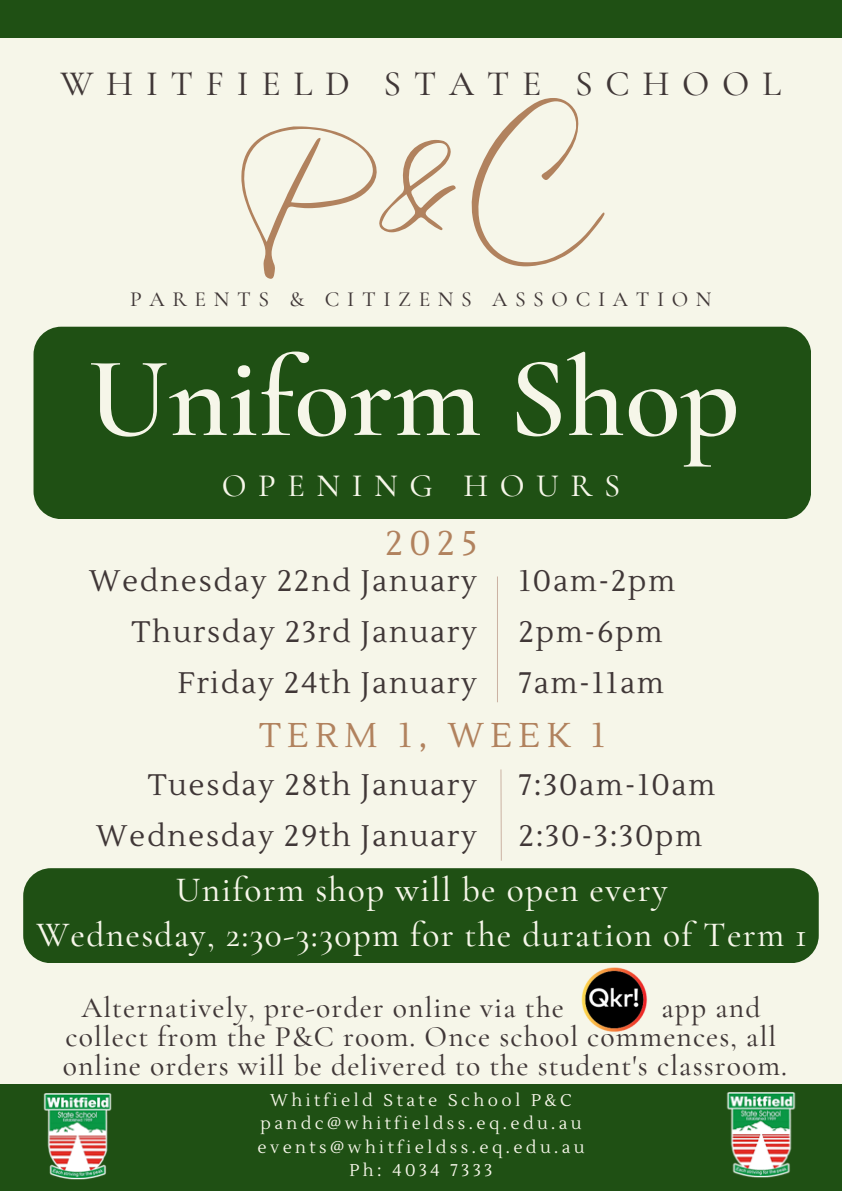
<style>
.page{position:relative;width:842px;height:1191px;background:#fff}
.page>*{position:absolute;margin:0;border:0;box-sizing:border-box;transform-origin:0 0}
.t1{font:146.1px "Eyesome Script";color:#b1825e}
.t2{font:600 114.9px "Cormorant Garamond";color:#f6f6e9}
.t3{font:500 35.7px "Cormorant Garamond";letter-spacing:.355em;color:#403737}
.t4{font:500 35.5px/45px "Cormorant Garamond";letter-spacing:.035em;color:#f6f6e9;text-align:center}
.t5{font:34.3px "Lustria";letter-spacing:.185em;color:#b1825e}
.t6{font:500 32.5px "Cormorant Garamond";letter-spacing:.355em;color:#f6f6e9}
.t7{font:29.6px/51px "Lustria";letter-spacing:.06em;color:#403737;text-align:right}
.t8{font:500 29.6px/29.2px "Cormorant Garamond";letter-spacing:.035em;color:#403737}
.t9{font:500 21.5px "Cormorant Garamond";letter-spacing:.355em;color:#403737}
.t10{font:17px "Lustria";letter-spacing:.205em;color:#f6f6e9}
</style>
<div class="page">
<div style="left:0;top:0;width:842px;height:1190px;background:#f6f6e9"></div>
<div style="left:0;top:0;width:842px;height:38px;background:#1f5014"></div>
<div style="left:0;top:1083px;width:842px;height:107px;background:#1f5014"></div>
<hr style="left:497px;top:576px;width:1px;height:126px;background:#cbb2a3">
<img style="left:726px;top:1092px;width:70px;height:86px">
<div style="left:34px;top:326px;width:777px;height:193px;background:#1f5014;border-radius:28px"></div>
<div style="left:23px;top:868px;width:796px;height:95px;background:#1f5014;border-radius:28px"></div>
<svg style="left:500px;top:769px;width:2px;height:92px"></svg>
<img style="left:43px;top:1093px;width:69px;height:87px">
<img style="left:582px;top:967px;width:65px;height:65px">
<p class="t3" style="left:61px;top:62px;width:722px">WHITFIELD STATE SCHOOL</p>
<h5 class="t1" style="left:234px;top:98px;width:368px">P&amp;C</h5>
<h6 class="t9" style="left:130px;top:286px;width:583px">PARENTS &amp; CITIZENS ASSOCIATION</h6>
<p class="t2" style="left:88px;top:329px;width:653px">Uniform Shop</p>
<p class="t6" style="left:222px;top:466px;width:400px">OPENING HOURS</p>
<p class="t5" style="left:385px;top:522px;width:94px">2025</p>
<p class="t7" style="left:89px;top:556px;width:389px">Wednesday 22nd January<br>Thursday 23rd January</p>
<p class="t7" style="left:178px;top:658px;width:301px">Friday 24th January</p>
<h3 class="t7" style="left:519px;top:556px;width:158px">10am-2pm</h3>
<h4 class="t7" style="left:519px;top:607px;width:145px">2pm-6pm</h4>
<p class="t7" style="left:519px;top:658px;width:146px">7am-11am</p>
<h4 class="t5" style="left:259px;top:714px;width:347px">TERM 1, WEEK 1</h4>
<p class="t7" style="left:96px;top:760px;width:382px">Tuesday 28th January<br>Wednesday 29th January</p>
<p class="t4" style="left:36px;top:866px;width:772px">Uniform shop will be open every<br>Wednesday, 2:30-3:30pm for the duration of Term 1</p>
<p class="t7" style="left:519px;top:760px;width:198px">7:30am-10am</p>
<p class="t7" style="left:519px;top:811px;width:185px">2:30-3:30pm</p>
<h2 class="t8" style="left:63px;top:992px;width:726px;text-indent:599px">app and collect from the P&amp;C room. Once school commences, all online orders will be delivered to the student's classroom.</h2>
<h2 class="t8" style="left:81px;top:992px;width:484px">Alternatively, pre-order online via the</h2>
<p class="t10" style="left:270px;top:1089px;width:303px">Whitfield State School P&amp;C</p>
<p class="t10" style="left:260px;top:1112px;width:323px">pandc@whitfieldss.eq.edu.au</p>
<p class="t10" style="left:257px;top:1136px;width:329px">events@whitfieldss.eq.edu.au</p>
<p class="t10" style="left:349px;top:1159px;width:145px">Ph: 4034 7333</p>
</div>
